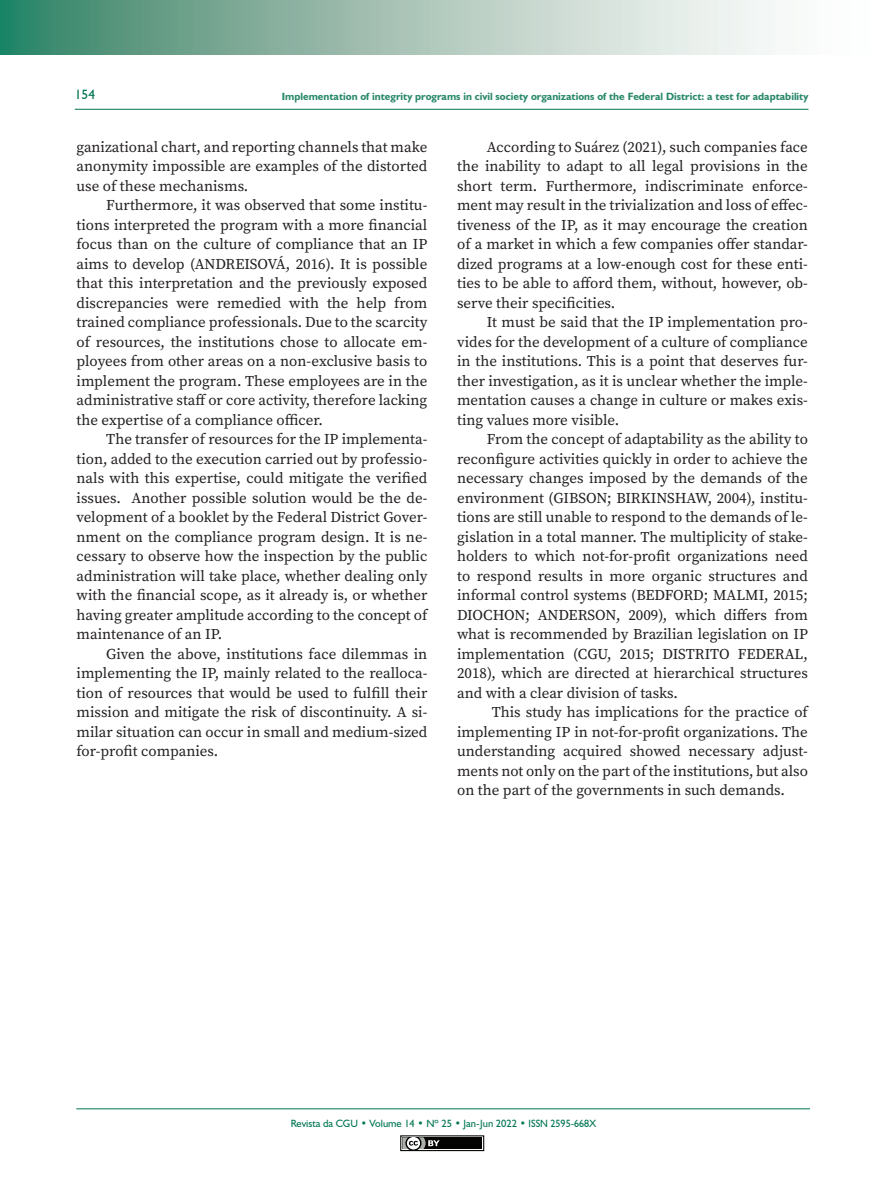
<style>
.page{position:relative;width:893px;height:1191px;background:#fff}
.page>*{position:absolute;margin:0;border:0;box-sizing:border-box;transform-origin:0 0}
.TEXTO_DUAS_COLUNAS{font:15px/19.5px "Source Serif Variable";color:#231f20;text-align:justify}
.t1{font:13.5px "Humanist 521 BT";color:#007552}
.t2{font:700 10.5px "Humanist 521 BT";color:#28876a}
.t3{font:10.5px "Humanist 521 BT";color:#007552}
</style>
<div class="page">
<svg style="left:0;top:0;width:777px;height:54px;background:#9ec0b2"></svg>
<hr style="left:75px;top:109px;width:733px;height:1px;background:#007552">
<hr style="left:76px;top:1108px;width:734px;height:1px;background:#007552">
<div style="left:400px;top:1135px;width:84px;height:16px;border:1px solid #040503"></div>
<div style="left:402px;top:1137px;width:80px;height:12px;background:#040503"></div>
<svg style="left:400px;top:1135px;width:40px;height:16px"></svg>
<p class="t1" style="left:75px;top:86px;width:22px">154</p>
<p class="t2" style="left:282px;top:90px;width:528px">Implementation of integrity programs in civil society organizations of the Federal District: a test for adaptability</p>
<p class="TEXTO_DUAS_COLUNAS" style="left:77px;top:137px;width:352px">ganizational chart, and reporting channels that make anonymity impossible are examples of the distorted use of these mechanisms.</p>
<p class="TEXTO_DUAS_COLUNAS" style="left:77px;top:195px;width:352px;text-indent:30px">Furthermore, it was observed that some institu&shy;tions interpreted the program with a more financial focus than on the culture of compliance that an IP aims to develop (ANDREISOVÁ, 2016). It is possible that this interpretation and the previously exposed discrepancies were remedied with the help from trained compliance professionals. Due to the scarcity of resources, the institutions chose to allocate em&shy;ployees from other areas on a non-exclusive basis to implement the program. These employees are in the administrative staff or core activity, therefore lacking the expertise of a compliance officer.</p>
<p class="TEXTO_DUAS_COLUNAS" style="left:77px;top:429px;width:352px;text-indent:30px">The transfer of resources for the IP implementa&shy;tion, added to the execution carried out by professio&shy;nals with this expertise, could mitigate the verified issues. Another possible solution would be the de&shy;velopment of a booklet by the Federal District Gover&shy;nment on the compliance program design. It is ne&shy;cessary to observe how the inspection by the public administration will take place, whether dealing only with the financial scope, as it already is, or whether having greater amplitude according to the concept of maintenance of an IP.</p>
<p class="TEXTO_DUAS_COLUNAS" style="left:77px;top:644px;width:352px;text-indent:30px">Given the above, institutions face dilemmas in implementing the IP, mainly related to the realloca&shy;tion of resources that would be used to fulfill their mission and mitigate the risk of discontinuity. A si&shy;milar situation can occur in small and medium-sized for-profit companies.</p>
<p class="TEXTO_DUAS_COLUNAS" style="left:457px;top:137px;width:352px;text-indent:30px">According to Suárez (2021), such companies face the inability to adapt to all legal provisions in the short term. Furthermore, indiscriminate enforce&shy;ment may result in the trivialization and loss of effec&shy;tiveness of the IP, as it may encourage the creation of a market in which a few companies offer standar&shy;dized programs at a low-enough cost for these enti&shy;ties to be able to afford them, without, however, ob&shy;serve their specificities.</p>
<p class="TEXTO_DUAS_COLUNAS" style="left:457px;top:312px;width:352px;text-indent:30px">It must be said that the IP implementation pro&shy;vides for the development of a culture of compliance in the institutions. This is a point that deserves fur&shy;ther investigation, as it is unclear whether the imple&shy;mentation causes a change in culture or makes exis&shy;ting values more visible.</p>
<p class="TEXTO_DUAS_COLUNAS" style="left:457px;top:429px;width:352px;text-indent:30px">From the concept of adaptability as the ability to reconfigure activities quickly in order to achieve the necessary changes imposed by the demands of the environment (GIBSON; BIRKINSHAW, 2004), institu&shy;tions are still unable to respond to the demands of le&shy;gislation in a total manner. The multiplicity of stake&shy;holders to which not-for-profit organizations need to respond results in more organic structures and informal control systems (BEDFORD; MALMI, 2015; DIOCHON; ANDERSON, 2009), which differs from what is recommended by Brazilian legislation on IP implementation (CGU, 2015; DISTRITO FEDERAL, 2018), which are directed at hierarchical structures and with a clear division of tasks.</p>
<p class="TEXTO_DUAS_COLUNAS" style="left:457px;top:702px;width:352px;text-indent:35px">This study has implications for the practice of implementing IP in not-for-profit organizations. The understanding acquired showed necessary adjust&shy;ments not only on the part of the institutions, but also on the part of the governments in such demands.</p>
<p class="t3" style="left:291px;top:1116px;width:307px">Revista da CGU • Volume 14 • Nº 25 • Jan-Jun 2022 • ISSN 2595-668X</p>
</div>
